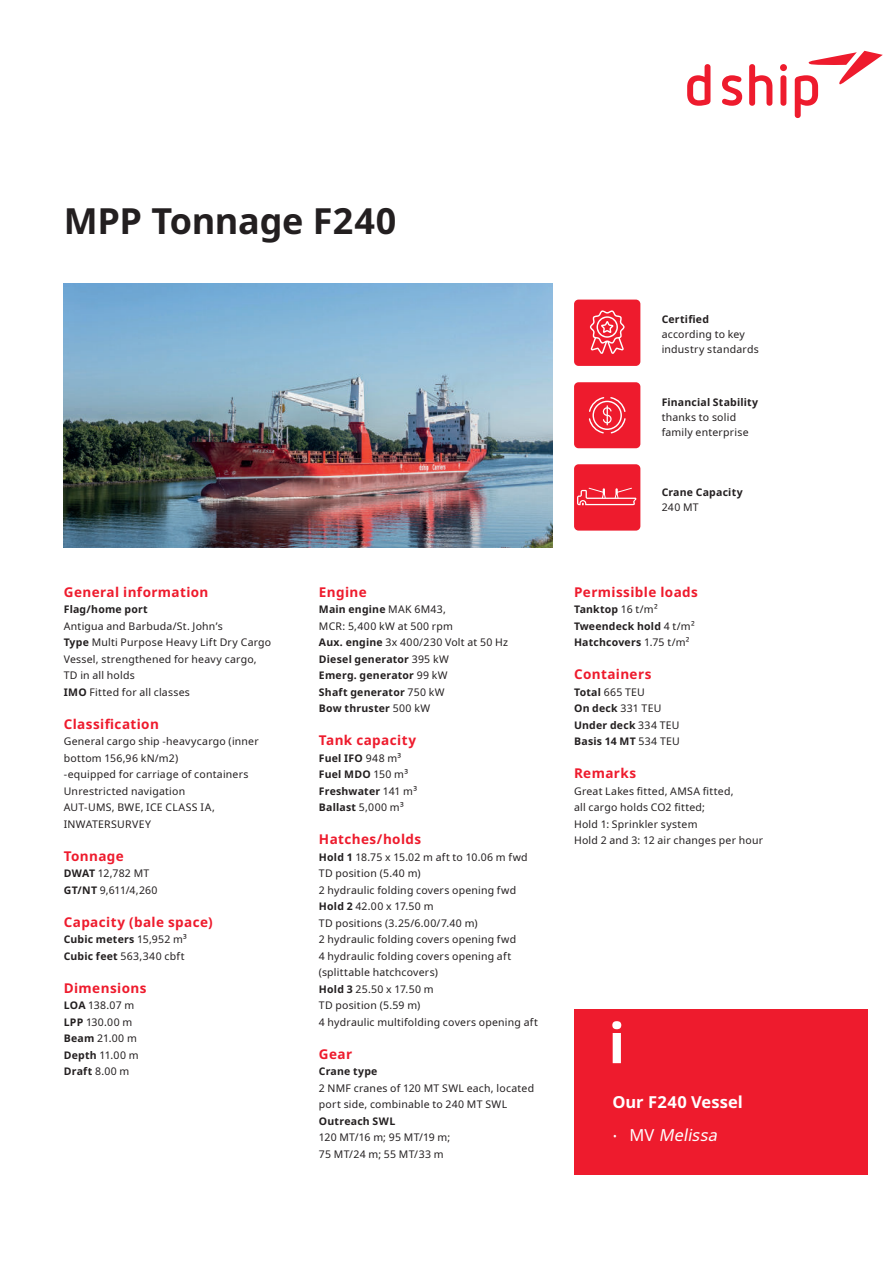
<style>
.page{position:relative;width:893px;height:1263px;background:#fff}
.page>*{position:absolute;margin:0;border:0;box-sizing:border-box;transform-origin:0 0}
.t1{font:700 36px "Noto Sans";letter-spacing:-.01em;color:#231f20}
.t2{font:700 16.5px "Noto Sans";letter-spacing:.005em;color:#fff}
.t3{font:italic 16.5px "Noto Sans";color:#fff}
.t4{font:700 13.5px "Noto Sans";letter-spacing:.03em;color:#ee1b2d}
.t5{font:10.5px/16.5px "Noto Sans";letter-spacing:.02em;color:#231f20}
.t6{font:700 10.5px/16.5px "Noto Sans";letter-spacing:.02em;color:#231f20}
.s1{font-weight:700}
.s2{font-weight:400}
.s3{font-weight:300;font-style:normal;font-size:13.5px}
.s4{font-style:normal}
</style>
<div class="page">
<div style="left:574px;top:464px;width:66px;height:67px;background:#ee1b2d;border-radius:4px"></div>
<svg style="left:577px;top:488px;width:59px;height:17px"></svg>
<div style="left:574px;top:300px;width:66px;height:66px;background:#ee1b2d;border-radius:4px"></div>
<svg style="left:590px;top:310px;width:35px;height:44px"></svg>
<div style="left:574px;top:382px;width:66px;height:66px;background:#ee1b2d;border-radius:4px"></div>
<svg style="left:589px;top:397px;width:37px;height:36px"></svg>
<div style="left:574px;top:1009px;width:293px;height:165px;background:#ee1b2d"></div>
<svg style="left:612px;top:1021px;width:9px;height:42px"></svg>
<img style="left:64px;top:283px;width:489px;height:264px">
<svg style="left:687px;top:64px;width:23px;height:42px"></svg>
<svg style="left:722px;top:75px;width:20px;height:31px"></svg>
<svg style="left:749px;top:64px;width:23px;height:42px"></svg>
<div style="left:780px;top:75px;width:6px;height:31px;background:#ee1b2d;border-radius:3px"></div>
<div style="left:780px;top:64px;width:7px;height:7px;background:#ee1b2d;border-radius:50%"></div>
<svg style="left:795px;top:51px;width:88px;height:67px"></svg>
<h1 class="t1" style="left:64px;top:206px;width:334px">MPP Tonnage F240</h1>
<p class="t4" style="left:64px;top:586px;width:146px">General information</p>
<p class="t6" style="left:64px;top:602px;width:86px">Flag/home port</p>
<p class="t5" style="left:64px;top:618px;width:209px">Antigua and Barbuda/St. John’s<br><span class="s1">Type</span> Multi Purpose Heavy Lift Dry Cargo<br>Vessel, strengthened for heavy cargo,<br>TD in all holds<br><span class="s1">IMO</span> Fitted for all classes</p>
<p class="t4" style="left:64px;top:714px;width:97px">Classification</p>
<p class="t5" style="left:64px;top:734px;width:197px">General cargo ship -heavycargo (inner bottom 156,96 kN/m2)<br>-equipped for carriage of containers<br>Unrestricted navigation<br>AUT-UMS, BWE, ICE CLASS IA,<br>INWATERSURVEY</p>
<p class="t4" style="left:64px;top:850px;width:62px">Tonnage</p>
<p class="t5" style="left:64px;top:866px;width:95px"><span class="s1">DWAT</span> 12,782 MT<br><span class="s1">GT/NT</span> 9,611/4,260</p>
<p class="t4" style="left:64px;top:912px;width:150px">Capacity (bale space)</p>
<p class="t6" style="left:64px;top:931px;width:125px">Cubic meters <span class="s2">15,952 m³<br></span>Cubic feet <span class="s2">563,340 cbft</span></p>
<p class="t4" style="left:64px;top:982px;width:84px">Dimensions</p>
<p class="t5" style="left:64px;top:998px;width:76px"><span class="s1">LOA</span> 138.07 m<br><span class="s1">LPP</span> 130.00 m<br><span class="s1">Beam</span> 21.00 m<br><span class="s1">Depth</span> 11.00 m<br><span class="s1">Draft</span> 8.00 m</p>
<p class="t4" style="left:319px;top:586px;width:49px">Engine</p>
<p class="t6" style="left:319px;top:602px;width:191px">Main engine <span class="s2">MAK 6M43,<br>MCR: 5,400 kW at 500 rpm<br></span>Aux. engine <span class="s2">3x 400/230 Volt at 50 Hz<br></span>Diesel generator <span class="s2">395 kW<br></span>Emerg. generator <span class="s2">99 kW<br></span>Shaft generator <span class="s2">750 kW<br></span>Bow thruster <span class="s2">500 kW</span></p>
<p class="t4" style="left:319px;top:731px;width:99px">Tank capacity</p>
<p class="t6" style="left:319px;top:751px;width:100px">Fuel IFO <span class="s2">948 m³<br></span>Fuel MDO <span class="s2">150 m³<br></span>Freshwater <span class="s2">141 m³<br></span>Ballast <span class="s2">5,000 m³</span></p>
<p class="t4" style="left:319px;top:830px;width:104px">Hatches/holds</p>
<p class="t5" style="left:319px;top:849px;width:220px"><span class="s1">Hold 1</span> 18.75 x 15.02 m aft to 10.06 m fwd<br>TD position (5.40 m)<br>2 hydraulic folding covers opening fwd<br><span class="s1">Hold 2</span> 42.00 x 17.50 m<br>TD positions (3.25/6.00/7.40 m)<br>2 hydraulic folding covers opening fwd<br>4 hydraulic folding covers opening aft (splittable hatchcovers)<br><span class="s1">Hold 3</span> 25.50 x 17.50 m<br>TD position (5.59 m)<br>4 hydraulic multifolding covers opening aft</p>
<p class="t4" style="left:319px;top:1048px;width:35px">Gear</p>
<p class="t6" style="left:319px;top:1064px;width:60px">Crane type</p>
<p class="t5" style="left:319px;top:1080px;width:217px">2 NMF cranes of 120 MT SWL each, located port side, combinable to 240 MT SWL</p>
<p class="t6" style="left:319px;top:1113px;width:78px">Outreach SWL</p>
<p class="t5" style="left:319px;top:1130px;width:133px">120 MT/16 m; 95 MT/19 m;<br>75 MT/24 m; 55 MT/33 m</p>
<p class="t6" style="left:662px;top:311px;width:49px">Certified</p>
<p class="t5" style="left:662px;top:328px;width:99px;line-height:15px">according to key industry standards</p>
<p class="t6" style="left:662px;top:394px;width:98px">Financial Stability</p>
<p class="t5" style="left:662px;top:410px;width:89px;line-height:15px">thanks to solid family enterprise</p>
<p class="t6" style="left:662px;top:484px;width:83px">Crane Capacity</p>
<p class="t5" style="left:662px;top:499px;width:39px">240 MT</p>
<p class="t4" style="left:574px;top:582px;width:125px">Permissible loads</p>
<p class="t6" style="left:574px;top:602px;width:122px">Tanktop <span class="s2">16 t/m²<br></span>Tweendeck hold <span class="s2">4 t/m²<br></span>Hatchcovers <span class="s2">1.75 t/m²</span></p>
<p class="t4" style="left:574px;top:669px;width:79px">Containers</p>
<p class="t6" style="left:574px;top:685px;width:107px">Total <span class="s2">665 TEU<br></span>On deck <span class="s2">331 TEU<br></span>Under deck <span class="s2">334 TEU<br></span>Basis 14 MT <span class="s2">534 TEU</span></p>
<p class="t4" style="left:574px;top:768px;width:64px">Remarks</p>
<p class="t5" style="left:574px;top:783px;width:190px">Great Lakes fitted, AMSA fitted,<br>all cargo holds CO2 fitted;<br>Hold 1: Sprinkler system<br>Hold 2 and 3: 12 air changes per hour</p>
<h2 class="t2" style="left:612px;top:1095px;width:132px">Our F240 Vessel</h2>
<h2 class="t3" style="left:612px;top:1127px;width:109px"><span class="s3">•</span> <span class="s4">M V</span> Melissa</h2>
</div>
